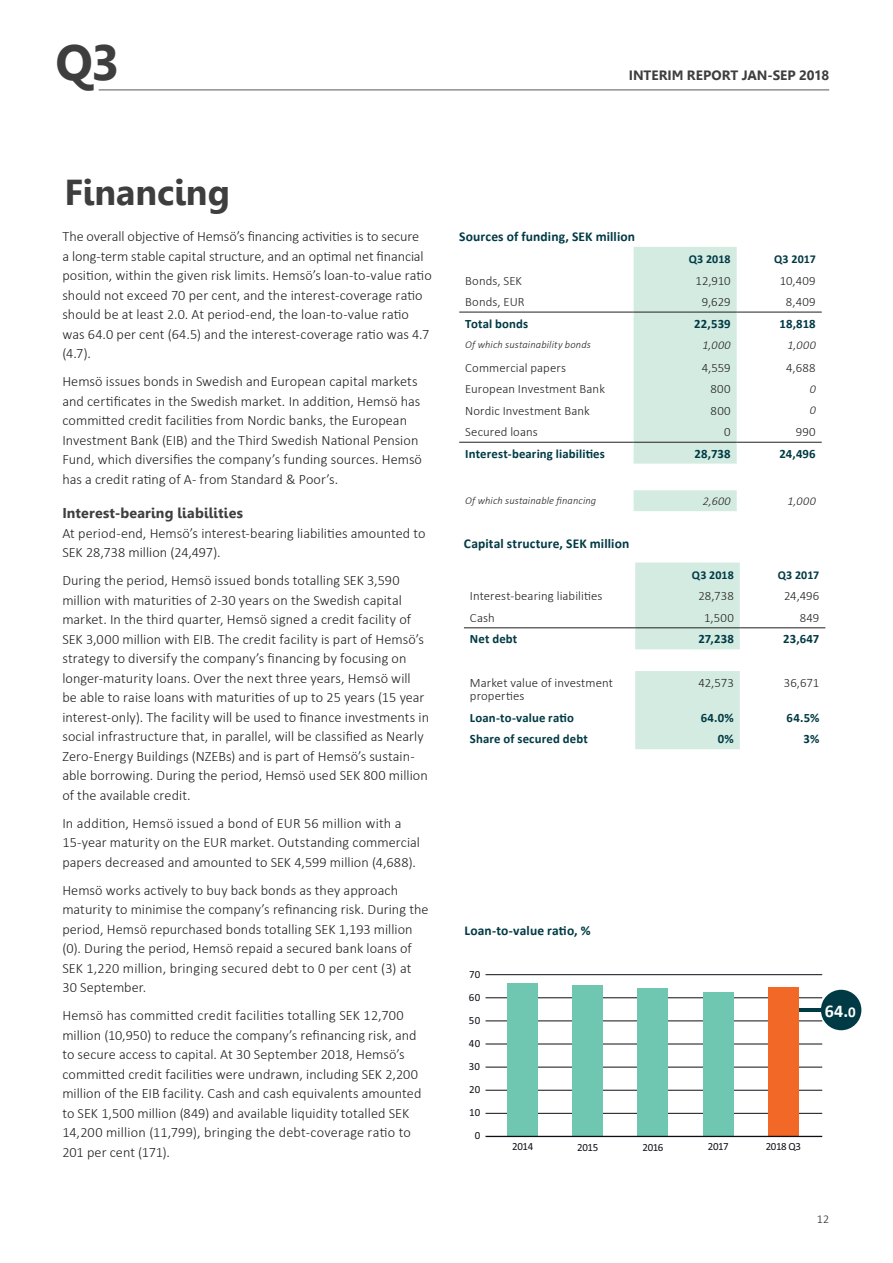
<style>
.page{position:relative;width:893px;height:1263px;background:#fff}
.page>*{position:absolute;margin:0;border:0;box-sizing:border-box;transform-origin:0 0}
.t1{font:700 49.5px "Leelawadee";color:#3e3e3f}
.t2{font:700 36px "Leelawadee";color:#3e3e3f}
.t3{font:700 18px "Calibri";color:#fff}
.t4{font:300 14.25px/19.5px "Calibri";letter-spacing:.005em;color:#231f20}
.t5{font:700 14.25px "Leelawadee";letter-spacing:.015em;color:#3e3e3f}
.t6{font:700 13.5px "Calibri";letter-spacing:.01em;color:#003a44}
.t7{font:700 13.5px "Leelawadee";letter-spacing:-.005em;color:#3e3e3f}
.t8{font:300 12.75px/13.5px "Calibri";letter-spacing:.005em;color:#231f20}
.t9{font:700 12.75px "Calibri";letter-spacing:.01em;color:#003a44}
.t10{font:700 12px "Calibri";letter-spacing:.015em;color:#003a44}
.t11{font:italic 300 12px "Calibri";letter-spacing:.04em;color:#231f20}
.t12{font:300 12px "Calibri";color:#231f20}
.t13{font:10.95px "Calibri";letter-spacing:-.035em;color:#0e0f16}
.t14{font:italic 300 10.5px "Calibri";letter-spacing:.015em;color:#231f20}
.s1{font-size:15px}
</style>
<div class="page">
<hr style="left:99px;top:90px;width:730px;height:1px;background:#57585a">
<svg style="left:459px;top:247px;width:363px;height:264px"></svg>
<hr style="left:459px;top:442px;width:175px;height:1px;background:#231f20">
<hr style="left:634px;top:442px;width:103px;height:1px;background:#231f20">
<hr style="left:737px;top:442px;width:85px;height:1px;background:#231f20">
<hr style="left:459px;top:312px;width:175px;height:1px;background:#231f20">
<hr style="left:634px;top:312px;width:103px;height:1px;background:#231f20">
<hr style="left:737px;top:312px;width:85px;height:1px;background:#231f20">
<svg style="left:635px;top:563px;width:105px;height:186px;background:#d8ede5"></svg>
<hr style="left:464px;top:627px;width:171px;height:1px;background:#231f20">
<hr style="left:635px;top:627px;width:105px;height:1px;background:#231f20">
<hr style="left:740px;top:627px;width:85px;height:1px;background:#231f20">
<hr style="left:790px;top:1008px;width:34px;height:4px;background:#003a44">
<hr style="left:485px;top:1113px;width:337px;height:1px;background:#0e0f16">
<hr style="left:485px;top:1067px;width:337px;height:1px;background:#0e0f16">
<hr style="left:485px;top:1043px;width:337px;height:1px;background:#0e0f16">
<hr style="left:485px;top:1020px;width:337px;height:1px;background:#0e0f16">
<hr style="left:485px;top:997px;width:337px;height:1px;background:#0e0f16">
<hr style="left:485px;top:974px;width:337px;height:1px;background:#0e0f16">
<hr style="left:485px;top:1090px;width:337px;height:1px;background:#0e0f16">
<div style="left:507px;top:983px;width:31px;height:153px;background:#70c7b1"></div>
<div style="left:572px;top:985px;width:31px;height:151px;background:#70c7b1"></div>
<div style="left:637px;top:987px;width:31px;height:149px;background:#70c7b1"></div>
<div style="left:703px;top:992px;width:31px;height:144px;background:#70c7b1"></div>
<div style="left:768px;top:987px;width:31px;height:149px;background:#f26826"></div>
<hr style="left:485px;top:1136px;width:337px;height:1px;background:#0e0f16">
<div style="left:821px;top:990px;width:40px;height:40px;background:#003a44;border-radius:50%"></div>
<h1 class="t1" style="left:55px;top:34px;width:66px">Q3</h1>
<p class="t7" style="left:629px;top:68px;width:202px">INTERIM REPORT JAN-SEP 2018</p>
<h2 class="t2" style="left:64px;top:171px;width:167px">Financing</h2>
<p class="t4" style="left:62px;top:227px;width:371px">The overall objective of Hemsö’s financing activities is to secure<br>a long-term stable capital structure, and an optimal net financial position, within the given risk limits. Hemsö’s loan-to-value ratio should not exceed 70 per cent, and the interest-coverage ratio should be at least 2.0. At period-end, the loan-to-value ratio was 64.0 per cent (64.5) and the interest-coverage ratio was 4.7 (4.7).</p>
<p class="t4" style="left:62px;top:372px;width:361px">Hemsö issues bonds in Swedish and European capital markets and certificates in the Swedish market. In addition, Hemsö has committed credit facilities from Nordic banks, the European Investment Bank (EIB) and the Third Swedish National Pension Fund, which diversifies the company’s funding sources. Hemsö has a credit rating of A- from Standard &amp; Poor’s.</p>
<p class="t5" style="left:62px;top:505px;width:182px">Interest-bearing liabilities</p>
<p class="t4" style="left:62px;top:523px;width:365px">At period-end, Hemsö’s interest-bearing liabilities amounted to<br>SEK 28,738 million (24,497).</p>
<p class="t4" style="left:62px;top:570px;width:368px">During the period, Hemsö issued bonds totalling SEK 3,590 million with maturities of 2-30 years on the Swedish capital market. In the third quarter, Hemsö signed a credit facility of SEK 3,000 million with EIB. The credit facility is part of Hemsö’s strategy to diversify the company’s financing by focusing on longer-maturity loans. Over the next three years, Hemsö will<br>be able to raise loans with maturities of up to 25 years (15 year interest-only). The facility will be used to finance investments in social infrastructure that, in parallel, will be classified as Nearly Zero-Energy Buildings (NZEBs) and is part of Hemsö’s sustain&shy;able borrowing. During the period, Hemsö used SEK 800 million of the available credit.</p>
<p class="t4" style="left:62px;top:813px;width:359px">In addition, Hemsö issued a bond of EUR 56 million with a<br>15-year maturity on the EUR market. Outstanding commercial papers decreased and amounted to SEK 4,599 million (4,688).</p>
<p class="t4" style="left:62px;top:880px;width:368px">Hemsö works actively to buy back bonds as they approach maturity to minimise the company’s refinancing risk. During the period, Hemsö repurchased bonds totalling SEK 1,193 million (0). During the period, Hemsö repaid a secured bank loans of SEK 1,220 million, bringing secured debt to 0 per cent (3) at 30 September.</p>
<p class="t4" style="left:62px;top:1005px;width:361px">Hemsö has committed credit facilities totalling SEK 12,700 million (10,950) to reduce the company’s refinancing risk, and to secure access to capital. At 30 September 2018, Hemsö’s committed credit facilities were undrawn, including SEK 2,200 million of the EIB facility. Cash and cash equivalents amounted to SEK 1,500 million (849) and available liquidity totalled SEK 14,200 million (11,799), bringing the debt-coverage ratio to 201 per cent (171).</p>
<p class="t6" style="left:459px;top:227px;width:177px">Sources of funding, SEK million</p>
<p class="t10" style="left:689px;top:250px;width:43px">Q3 2018</p>
<p class="t10" style="left:774px;top:250px;width:43px">Q3 2017</p>
<p class="t8" style="left:465px;top:273px;width:58px">Bonds, SEK</p>
<p class="t8" style="left:695px;top:273px;width:37px">12,910</p>
<p class="t8" style="left:780px;top:273px;width:38px">10,409</p>
<p class="t8" style="left:465px;top:295px;width:61px">Bonds, EUR</p>
<p class="t8" style="left:702px;top:295px;width:30px">9,629</p>
<p class="t8" style="left:786px;top:295px;width:31px">8,409</p>
<p class="t9" style="left:465px;top:314px;width:65px">Total bonds</p>
<p class="t9" style="left:694px;top:314px;width:38px">22,539</p>
<p class="t9" style="left:779px;top:314px;width:38px">18,818</p>
<p class="t14" style="left:465px;top:337px;width:127px">Of which sustainability bonds</p>
<p class="t11" style="left:702px;top:337px;width:30px">1,000</p>
<p class="t11" style="left:787px;top:337px;width:30px">1,000</p>
<p class="t8" style="left:465px;top:360px;width:102px">Commercial papers</p>
<p class="t8" style="left:702px;top:360px;width:30px">4,559</p>
<p class="t8" style="left:786px;top:360px;width:31px">4,688</p>
<p class="t8" style="left:465px;top:382px;width:141px">European Investment Bank</p>
<p class="t8" style="left:711px;top:382px;width:22px">800</p>
<p class="t11" style="left:810px;top:381px;width:8px">0</p>
<p class="t8" style="left:465px;top:404px;width:126px">Nordic Investment Bank</p>
<p class="t8" style="left:711px;top:404px;width:22px">800</p>
<p class="t11" style="left:810px;top:403px;width:8px">0</p>
<p class="t8" style="left:465px;top:425px;width:74px">Secured loans</p>
<p class="t8" style="left:724px;top:425px;width:8px">0</p>
<p class="t8" style="left:796px;top:425px;width:21px">990</p>
<p class="t9" style="left:465px;top:444px;width:141px">Interest-bearing liabilities</p>
<p class="t9" style="left:694px;top:444px;width:38px">28,738</p>
<p class="t9" style="left:779px;top:444px;width:38px">24,496</p>
<p class="t14" style="left:465px;top:494px;width:133px">Of which sustainable financing</p>
<p class="t11" style="left:703px;top:494px;width:29px">2,600</p>
<p class="t11" style="left:787px;top:494px;width:30px">1,000</p>
<p class="t6" style="left:464px;top:534px;width:167px">Capital structure, SEK million</p>
<p class="t10" style="left:692px;top:566px;width:43px">Q3 2018</p>
<p class="t10" style="left:778px;top:566px;width:43px">Q3 2017</p>
<p class="t8" style="left:470px;top:589px;width:134px">Interest-bearing liabilities</p>
<p class="t8" style="left:698px;top:589px;width:37px">28,738</p>
<p class="t8" style="left:784px;top:589px;width:37px">24,496</p>
<p class="t8" style="left:470px;top:611px;width:26px">Cash</p>
<p class="t8" style="left:704px;top:611px;width:31px">1,500</p>
<p class="t8" style="left:800px;top:611px;width:21px">849</p>
<p class="t9" style="left:470px;top:630px;width:49px">Net debt</p>
<p class="t9" style="left:698px;top:630px;width:37px">27,238</p>
<p class="t9" style="left:783px;top:630px;width:38px">23,647</p>
<p class="t8" style="left:470px;top:675px;width:145px">Market value of investment properties</p>
<p class="t8" style="left:698px;top:675px;width:37px">42,573</p>
<p class="t8" style="left:784px;top:675px;width:37px">36,671</p>
<p class="t9" style="left:470px;top:708px;width:105px">Loan-to-value ratio</p>
<p class="t9" style="left:701px;top:708px;width:35px">64.0%</p>
<p class="t9" style="left:786px;top:708px;width:34px">64.5%</p>
<p class="t9" style="left:470px;top:730px;width:119px">Share of secured debt</p>
<p class="t9" style="left:718px;top:730px;width:18px">0%</p>
<p class="t9" style="left:804px;top:730px;width:17px">3%</p>
<p class="t6" style="left:465px;top:921px;width:127px">Loan-to-value ratio, %</p>
<p class="t13" style="left:469px;top:967px;width:13px">70</p>
<p class="t13" style="left:469px;top:990px;width:13px">60</p>
<p class="t13" style="left:469px;top:1013px;width:13px">50</p>
<p class="t13" style="left:469px;top:1036px;width:13px">40</p>
<p class="t13" style="left:469px;top:1059px;width:13px">30</p>
<p class="t13" style="left:469px;top:1082px;width:13px">20</p>
<p class="t13" style="left:469px;top:1105px;width:13px">10</p>
<p class="t13" style="left:475px;top:1128px;width:7px">0</p>
<p class="t3" style="left:825px;top:998px;width:32px">64.<span class="s1">0</span></p>
<p class="t13" style="left:512px;top:1139px;width:22px">2014</p>
<p class="t13" style="left:577px;top:1139px;width:23px">2015</p>
<p class="t13" style="left:643px;top:1139px;width:22px">2016</p>
<p class="t13" style="left:708px;top:1139px;width:22px">2017</p>
<p class="t13" style="left:766px;top:1139px;width:37px">2018 Q3</p>
<p class="t12" style="left:817px;top:1212px;width:14px">12</p>
</div>
